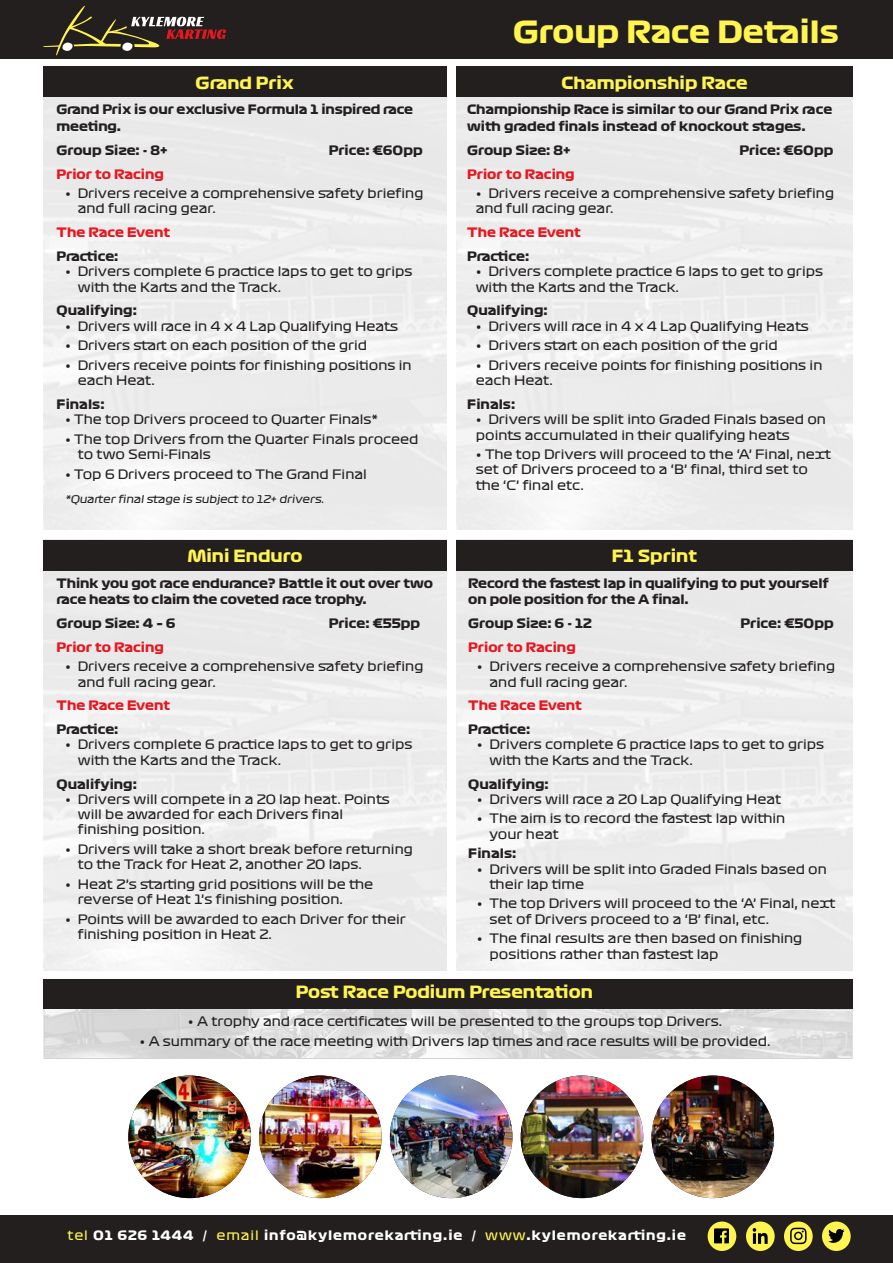
<style>
.page{position:relative;width:893px;height:1263px;background:#fff}
.page>*{position:absolute;margin:0;border:0;box-sizing:border-box;transform-origin:0 0}
.t1{font:30px "Formula 1 Display Bold";color:#fff551}
.t2{font:16.5px "Formula 1 Display Bold";color:#fff551}
.t3{font:12.75px/15.3px "Formula 1 Display Regular";color:#241f1f}
.t4{font:12.75px/16.5px "Formula 1 Display Bold";letter-spacing:-.01em;color:#241f1f}
.t5{font:12.75px "Formula 1 Display Bold";color:#e51720}
.t6{font:12.75px "Formula 1 Display Bold";letter-spacing:.07em;color:#fff}
.t7{font:10.5px "Formula 1 Display Italic";color:#241f1f}
.s1{font-family:"Formula 1 Display Regular";color:#fff551}
.s2{font-family:"Formula 1 Display Regular"}
</style>
<div class="page">
<img style="left:46px;top:1008px;width:804px;height:49px">
<div style="left:43px;top:979px;width:809px;height:29px;background:#241f1f"></div>
<div style="left:0;top:0;width:893px;height:59px;background:#241f1f"></div>
<svg style="left:43px;top:5px;width:183px;height:50px"></svg>
<img style="left:43px;top:570px;width:403px;height:400px">
<img style="left:456px;top:570px;width:397px;height:400px">
<div style="left:43px;top:67px;width:403px;height:30px;background:#241f1f"></div>
<div style="left:456px;top:67px;width:397px;height:30px;background:#241f1f"></div>
<div style="left:43px;top:540px;width:403px;height:30px;background:#241f1f"></div>
<div style="left:456px;top:540px;width:397px;height:30px;background:#241f1f"></div>
<div style="left:0;top:1216px;width:893px;height:47px;background:#241f1f"></div>
<div style="left:708px;top:1221px;width:28px;height:30px;background:#fff551;border-radius:50%"></div>
<div style="left:746px;top:1221px;width:29px;height:30px;background:#fff551;border-radius:50%"></div>
<svg style="left:784px;top:1221px;width:29px;height:30px"></svg>
<div style="left:822px;top:1221px;width:29px;height:30px;background:#fff551;border-radius:50%"></div>
<svg style="left:714px;top:1228px;width:15px;height:15px"></svg>
<svg style="left:753px;top:1228px;width:15px;height:16px"></svg>
<svg style="left:790px;top:1228px;width:17px;height:16px"></svg>
<svg style="left:828px;top:1229px;width:17px;height:14px"></svg>
<img style="left:128px;top:1075px;width:123px;height:123px;border-radius:61px">
<img style="left:259px;top:1075px;width:123px;height:123px;border-radius:61px">
<img style="left:390px;top:1075px;width:122px;height:123px;border-radius:61px">
<img style="left:521px;top:1075px;width:122px;height:123px;border-radius:61px">
<img style="left:651px;top:1075px;width:123px;height:123px;border-radius:61px">
<h1 class="t1" style="left:513px;top:12px;width:327px">Group Race Details</h1>
<p class="t2" style="left:196px;top:72px;width:100px">Grand Prix</p>
<p class="t2" style="left:561px;top:72px;width:188px">Championship Race</p>
<p class="t4" style="left:57px;top:101px;width:358px">Grand Prix is our exclusive Formula 1 inspired race meeting.</p>
<p class="t4" style="left:57px;top:141px;width:113px">Group Size: - 8+</p>
<p class="t4" style="left:329px;top:141px;width:95px">Price: €60pp</p>
<p class="t5" style="left:57px;top:166px;width:109px">Prior to Racing</p>
<p class="t3" style="left:78px;top:185px;width:347px;text-indent:-13px">• Drivers receive a comprehensive safety briefing and full racing gear.</p>
<p class="t5" style="left:57px;top:224px;width:115px">The Race Event</p>
<p class="t4" style="left:57px;top:247px;width:63px">Practice:</p>
<p class="t3" style="left:78px;top:263px;width:336px;text-indent:-13px">• Drivers complete 6 practice laps to get to grips with the Karts and the Track.</p>
<p class="t4" style="left:57px;top:302px;width:82px">Qualifying:</p>
<p class="t3" style="left:65px;top:318px;width:335px">• Drivers will race in 4 x 4 Lap Qualifying Heats</p>
<p class="t3" style="left:65px;top:337px;width:304px">• Drivers start on each position of the grid</p>
<p class="t3" style="left:78px;top:357px;width:335px;text-indent:-13px">• Drivers receive points for finishing positions in each Heat.</p>
<p class="t4" style="left:57px;top:395px;width:50px">Finals:</p>
<p class="t3" style="left:65px;top:411px;width:315px">• The top Drivers proceed to Quarter Finals*</p>
<p class="t3" style="left:78px;top:431px;width:342px;text-indent:-13px">• The top Drivers from the Quarter Finals proceed to two Semi-Finals</p>
<p class="t3" style="left:65px;top:466px;width:303px">• Top 6 Drivers proceed to The Grand Final</p>
<p class="t7" style="left:65px;top:493px;width:261px">*Quarter final stage is subject to 12+ drivers.</p>
<p class="t4" style="left:467px;top:101px;width:366px">Championship Race is similar to our Grand Prix race with graded finals instead of knockout stages.</p>
<p class="t4" style="left:467px;top:141px;width:105px">Group Size: 8+</p>
<p class="t4" style="left:739px;top:141px;width:95px">Price: €60pp</p>
<p class="t5" style="left:467px;top:166px;width:109px">Prior to Racing</p>
<p class="t3" style="left:476px;top:185px;width:360px">• Drivers receive a comprehensive safety briefing and full racing gear.</p>
<p class="t5" style="left:467px;top:224px;width:115px">The Race Event</p>
<p class="t4" style="left:467px;top:247px;width:63px">Practice:</p>
<p class="t3" style="left:476px;top:263px;width:349px">• Drivers complete practice 6 laps to get to grips with the Karts and the Track.</p>
<p class="t4" style="left:467px;top:302px;width:82px">Qualifying:</p>
<p class="t3" style="left:476px;top:318px;width:335px">• Drivers will race in 4 x 4 Lap Qualifying Heats</p>
<p class="t3" style="left:476px;top:337px;width:304px">• Drivers start on each position of the grid</p>
<p class="t3" style="left:476px;top:357px;width:348px">• Drivers receive points for finishing positions in each Heat.</p>
<p class="t4" style="left:467px;top:395px;width:50px">Finals:</p>
<p class="t3" style="left:476px;top:411px;width:352px">• Drivers will be split into Graded Finals based on points accumulated in their qualifying heats</p>
<p class="t3" style="left:476px;top:446px;width:357px">• The top Drivers will proceed to the ‘A’ Final, next set of Drivers proceed to a ‘B’ final, third set to the ‘C’ final etc.</p>
<p class="t2" style="left:187px;top:546px;width:116px">Mini Enduro</p>
<p class="t2" style="left:612px;top:546px;width:87px">F1 Sprint</p>
<p class="t4" style="left:57px;top:574px;width:378px">Think you got race endurance? Battle it out over two race heats to claim the coveted race trophy.</p>
<p class="t4" style="left:57px;top:614px;width:121px">Group Size: 4 – 6</p>
<p class="t4" style="left:329px;top:614px;width:93px">Price: €55pp</p>
<p class="t5" style="left:57px;top:639px;width:109px">Prior to Racing</p>
<p class="t3" style="left:78px;top:658px;width:347px;text-indent:-13px">• Drivers receive a comprehensive safety briefing and full racing gear.</p>
<p class="t5" style="left:57px;top:697px;width:115px">The Race Event</p>
<p class="t4" style="left:57px;top:721px;width:63px">Practice:</p>
<p class="t3" style="left:78px;top:736px;width:336px;text-indent:-13px">• Drivers complete 6 practice laps to get to grips with the Karts and the Track.</p>
<p class="t4" style="left:57px;top:775px;width:82px">Qualifying:</p>
<p class="t3" style="left:78px;top:791px;width:314px;text-indent:-13px">• Drivers will compete in a 20 lap heat. Points will be awarded for each Drivers final finishing position.</p>
<p class="t3" style="left:78px;top:841px;width:336px;text-indent:-13px">• Drivers will take a short break before returning to the Track for Heat 2, another 20 laps.</p>
<p class="t3" style="left:78px;top:876px;width:297px;text-indent:-13px">• Heat 2’s starting grid positions will be the reverse of Heat 1’s finishing position.</p>
<p class="t3" style="left:78px;top:911px;width:330px;text-indent:-13px">• Points will be awarded to each Driver for their finishing position in Heat 2.</p>
<p class="t4" style="left:468px;top:574px;width:362px">Record the fastest lap in qualifying to put yourself on pole position for the A final.</p>
<p class="t4" style="left:468px;top:614px;width:125px">Group Size: 6 - 12</p>
<p class="t4" style="left:741px;top:614px;width:95px">Price: €50pp</p>
<p class="t5" style="left:468px;top:639px;width:109px">Prior to Racing</p>
<p class="t3" style="left:490px;top:658px;width:347px;text-indent:-13px">• Drivers receive a comprehensive safety briefing and full racing gear.</p>
<p class="t5" style="left:468px;top:697px;width:115px">The Race Event</p>
<p class="t4" style="left:468px;top:721px;width:63px">Practice:</p>
<p class="t3" style="left:490px;top:736px;width:336px;text-indent:-13px">• Drivers complete 6 practice laps to get to grips with the Karts and the Track.</p>
<p class="t4" style="left:468px;top:775px;width:82px">Qualifying:</p>
<p class="t3" style="left:477px;top:791px;width:306px">• Drivers will race a 20 Lap Qualifying Heat</p>
<p class="t3" style="left:490px;top:810px;width:297px;text-indent:-13px">• The aim is to record the fastest lap within your heat</p>
<p class="t4" style="left:468px;top:845px;width:50px">Finals:</p>
<p class="t3" style="left:490px;top:861px;width:339px;text-indent:-13px">• Drivers will be split into Graded Finals based on their lap time</p>
<p class="t3" style="left:490px;top:895px;width:348px;text-indent:-13px">• The top Drivers will proceed to the ‘A’ Final, next set of Drivers proceed to a ‘B’ final, etc.</p>
<p class="t3" style="left:490px;top:930px;width:314px;text-indent:-13px">• The final results are then based on finishing positions rather than fastest lap</p>
<p class="t2" style="left:296px;top:981px;width:298px">Post Race Podium Presentation</p>
<p class="t3" style="left:188px;top:1013px;width:536px">• A trophy and race certificates will be presented to the groups top Drivers.</p>
<p class="t3" style="left:139px;top:1033px;width:633px">• A summary of the race meeting with Drivers lap times and race results will be provided.</p>
<p class="t6" style="left:67px;top:1226px;width:620px"><span class="s1">tel</span> 01 626 1444 <span class="s2">/</span> <span class="s1">email</span> info@kylemorekarting.ie <span class="s2">/</span> <span class="s1">www</span>.kylemorekarting.ie</p>
</div>
